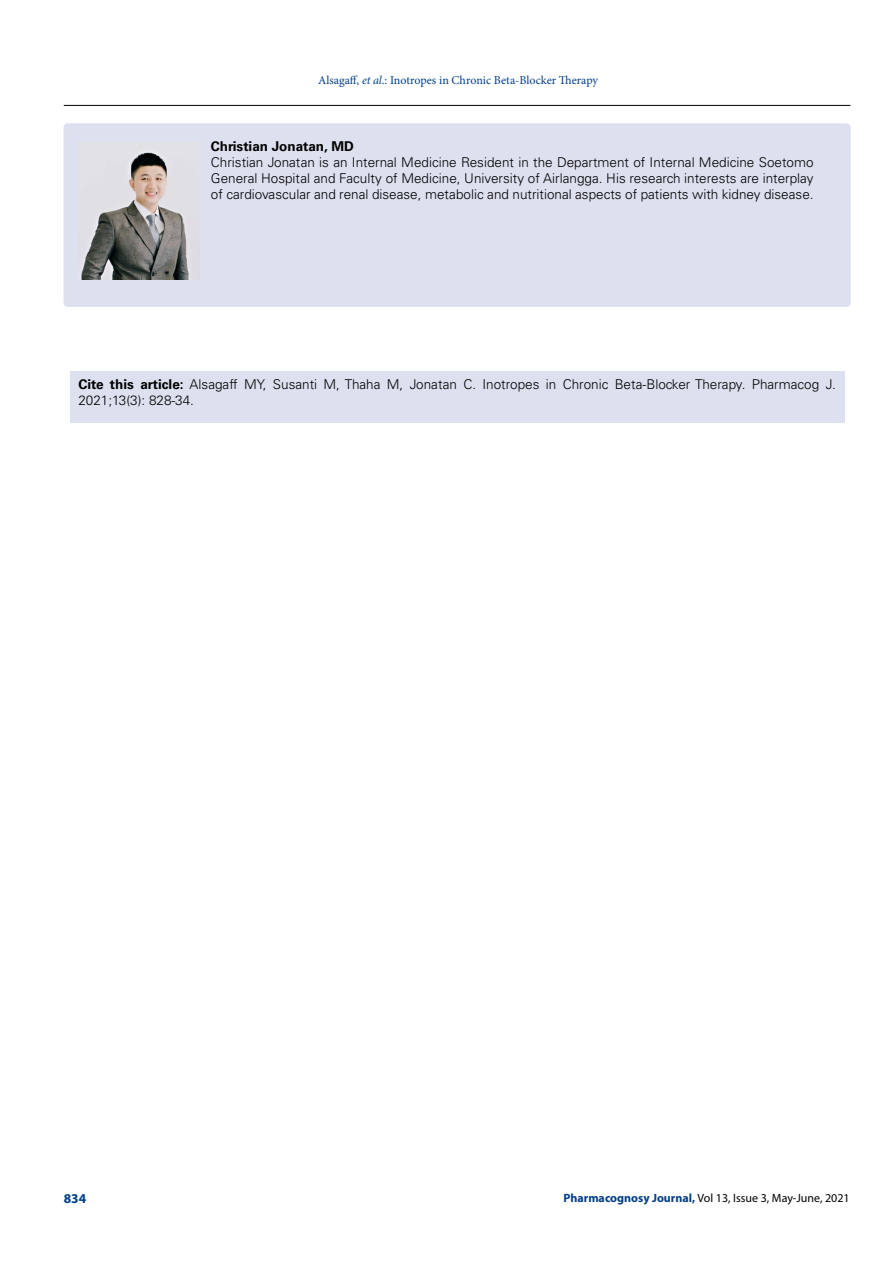
<style>
.page{position:relative;width:893px;height:1263px;background:#fff}
.page>*{position:absolute;margin:0;border:0;box-sizing:border-box;transform-origin:0 0}
.t1{font:300 13.5px/16.2px "Univers LT Std";color:#000}
.t2{font:700 13.5px "Univers LT Std";color:#000}
.t3{font:700 13.5px "Myriad Pro";color:#003e88}
.t4{font:12px "Minion Pro";color:#003e88}
.t5{font:12px "Myriad Pro";color:#000}
.s1{font-style:italic}
.s2{font-weight:700}
.s3{font-weight:700;color:#003e88}
</style>
<div class="page">
<hr style="left:64px;top:105px;width:786px;height:1px;background:#000">
<div style="left:70px;top:371px;width:774px;height:51px;background:#dde0ef"></div>
<div style="left:64px;top:123px;width:787px;height:184px;background:#dde0ef;border-radius:4px"></div>
<img style="left:78px;top:145px;width:122px;height:134px">
<p class="t4" style="left:318px;top:72px;width:281px">Alsagaff, <span class="s1">et al</span>.: Inotropes in Chronic Beta-Blocker Therapy</p>
<p class="t2" style="left:211px;top:138px;width:144px">Christian Jonatan, MD</p>
<p class="t1" style="left:211px;top:154px;width:604px;text-align:justify">Christian Jonatan is an Internal Medicine Resident in the Department of Internal Medicine Soetomo General Hospital and Faculty of Medicine, University of Airlangga. His research interests are interplay of cardiovascular and renal disease, metabolic and nutritional aspects of patients with kidney disease.</p>
<p class="t1" style="left:78px;top:376px;width:759px"><span class="s2">Cite this article:</span> Alsagaff MY, Susanti M, Thaha M, Jonatan C. Inotropes in Chronic Beta-Blocker Therapy. Pharmacog J.<br>2021;13(3): 828-34.</p>
<p class="t3" style="left:64px;top:1189px;width:24px">834</p>
<p class="t5" style="left:563px;top:1190px;width:288px"><span class="s3">Pharmacognosy Journal,</span> Vol 13, Issue 3, May-June, 2021</p>
</div>
